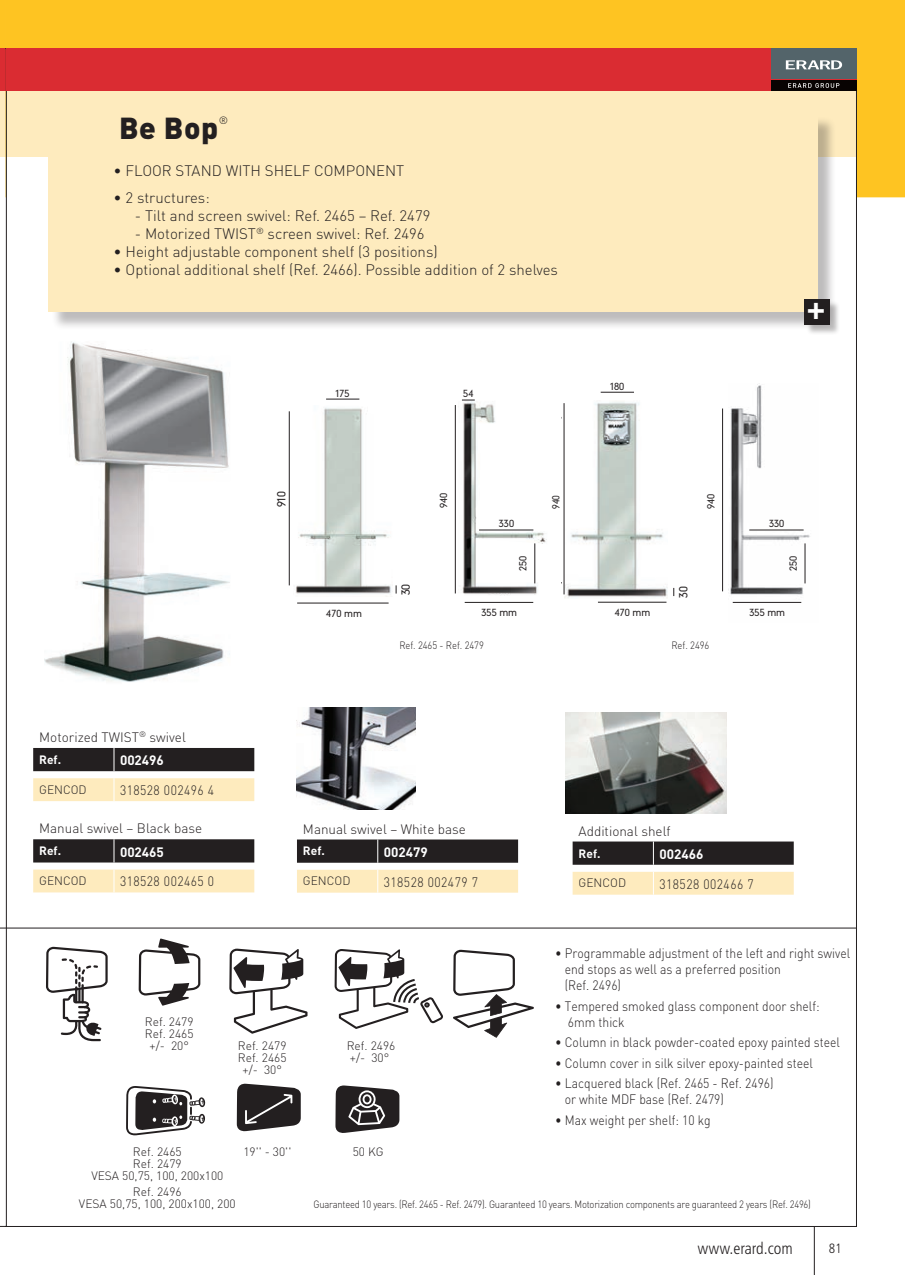
<style>
.page{position:relative;width:905px;height:1275px;background:#fff}
.page>*{position:absolute;margin:0;border:0;box-sizing:border-box;transform-origin:0 0}
.t1{font:900 30px "DIN";color:#231f20}
.t2{font:27px "Humanist 777 BT Extra Black B";color:#fff}
.t3{font:16.5px "Humanist 777 BT Light Condensed B";color:#231f20}
.t4{font:16.5px "DIN";color:#231f20}
.t5{font:300 15px "DIN";color:#231f20}
.t6{font:300 13.5px/16.2px "DIN";color:#231f20;scale:.9 1}
.t7{font:300 13.5px "DIN";color:#231f20}
.t8{font:300 13.5px "DIN";letter-spacing:.04em;color:#231f20;scale:.9 1}
.t9{font:700 13.5px "DIN";color:#fff}
.t10{font:13.5px "Humanist 777 BT Light Condensed B";color:#231f20}
.t11{font:300 12px/12px "DIN";color:#231f20;text-align:center}
.t12{font:700 12px "DIN";color:#fff}
.t13{font:300 11.25px "DIN Neuzeit Grotesk";letter-spacing:-.005em;color:#231f20}
.t14{font:300 10.5px "DIN";letter-spacing:-.025em;color:#231f20;scale:.9 1}
.t15{font:300 10.5px "DIN";letter-spacing:-.005em;color:#231f20;scale:.9 1}
.t16{font:300 10.5px "DIN";letter-spacing:-.025em;color:#231f20}
.t17{font:300 9.75px "DIN Neuzeit Grotesk";color:#231f20}
.t18{font:300 9.75px "DIN Neuzeit Grotesk";color:#231f20;scale:.9 1}
</style>
<div class="page">
<hr style="left:465px;top:602px;width:68px;height:1px;background:#231f20">
<hr style="left:598px;top:602px;width:68px;height:1px;background:#231f20">
<img style="left:462px;top:401px;width:85px;height:194px">
<hr style="left:455px;top:405px;width:1px;height:188px;background:#231f20">
<hr style="left:722px;top:408px;width:1px;height:183px;background:#231f20">
<hr style="left:534px;top:543px;width:1px;height:40px;background:#231f20">
<hr style="left:479px;top:529px;width:54px;height:1px;background:#231f20">
<svg style="left:462px;top:400px;width:13px;height:1px"></svg>
<img style="left:296px;top:408px;width:95px;height:189px">
<hr style="left:297px;top:603px;width:92px;height:1px;background:#231f20">
<hr style="left:326px;top:399px;width:33px;height:1px;background:#231f20">
<hr style="left:601px;top:392px;width:33px;height:1px;background:#231f20">
<hr style="left:289px;top:411px;width:1px;height:174px;background:#231f20">
<img style="left:45px;top:341px;width:185px;height:341px">
<img style="left:564px;top:401px;width:104px;height:197px">
<hr style="left:571px;top:609px;width:94px;height:1px;background:#231f20">
<hr style="left:564px;top:403px;width:1px;height:191px;background:#231f20">
<img style="left:728px;top:384px;width:82px;height:219px">
<img style="left:297px;top:708px;width:119px;height:102px">
<img style="left:565px;top:713px;width:161px;height:100px">
<hr style="left:6px;top:928px;width:850px;height:1px;background:#231f20">
<div style="left:51px;top:117px;width:786px;height:214px;background:#231f20;opacity:.3"></div>
<div style="left:49px;top:114px;width:769px;height:198px;background:#feebbe"></div>
<div style="left:806px;top:300px;width:34px;height:36px;background:#231f20;opacity:.3"></div>
<div style="left:804px;top:299px;width:26px;height:26px;background:#231f20"></div>
<hr style="left:804px;top:543px;width:1px;height:40px;background:#231f20">
<hr style="left:749px;top:529px;width:55px;height:1px;background:#231f20">
<hr style="left:733px;top:602px;width:68px;height:1px;background:#231f20">
<svg style="left:7px;top:0;width:898px;height:197px;fill:#feebbe"></svg>
<hr style="left:814px;top:1226px;width:1px;height:49px;background:#231f20">
<div style="left:6px;top:48px;width:851px;height:43px;background:#da2c32"></div>
<div style="left:772px;top:48px;width:85px;height:31px;background:#53646a"></div>
<div style="left:772px;top:81px;width:85px;height:10px;background:#080302"></div>
<svg style="left:788px;top:83px;width:51px;height:5px"></svg>
<svg style="left:786px;top:60px;width:56px;height:9px"></svg>
<div style="left:33px;top:748px;width:221px;height:23px;background:#231f20"></div>
<div style="left:33px;top:778px;width:221px;height:23px;background:#feebbe"></div>
<div style="left:33px;top:839px;width:221px;height:23px;background:#231f20"></div>
<div style="left:33px;top:869px;width:221px;height:23px;background:#feebbe"></div>
<svg style="left:297px;top:839px;width:221px;height:24px;background:#2a2728"></svg>
<div style="left:297px;top:870px;width:221px;height:23px;background:#feebbe"></div>
<svg style="left:573px;top:841px;width:221px;height:24px;background:#2b2728"></svg>
<div style="left:573px;top:872px;width:221px;height:23px;background:#feebbe"></div>
<svg style="left:139px;top:938px;width:61px;height:67px"></svg>
<svg style="left:237px;top:1084px;width:64px;height:47px;background:#474445"></svg>
<svg style="left:453px;top:950px;width:81px;height:88px"></svg>
<svg style="left:335px;top:1085px;width:64px;height:48px"></svg>
<svg style="left:46px;top:947px;width:62px;height:94px"></svg>
<svg style="left:335px;top:949px;width:108px;height:80px"></svg>
<svg style="left:229px;top:949px;width:78px;height:85px"></svg>
<svg style="left:126px;top:1086px;width:79px;height:49px"></svg>
<svg style="left:0;top:0;width:7px;height:1227px"></svg>
<svg style="left:898px;top:0;width:7px;height:7px"></svg>
<h1 class="t1" style="left:119px;top:108px;width:101px">Be Bop</h1>
<p class="t16" style="left:219px;top:114px;width:11px">®</p>
<p class="t5" style="left:114px;top:162px;width:292px">• FLOOR STAN D WITH SH ELF COMPON ENT</p>
<p class="t5" style="left:114px;top:188px;width:98px">• 2 structures:</p>
<p class="t5" style="left:135px;top:206px;width:297px">- Tilt and screen swivel: Ref. 2465 – Ref. 2479</p>
<p class="t5" style="left:135px;top:224px;width:291px">- Motorized TWIST<sup>®</sup> screen swivel: Ref. 2496</p>
<p class="t5" style="left:114px;top:242px;width:326px">• Height adjustable component shelf (3 positions)</p>
<p class="t5" style="left:114px;top:260px;width:446px">• Optional additional shelf (Ref. 2466). Possible addition of 2 shelves</p>
<p class="t17" style="left:335px;top:387px;width:16px">175</p>
<p class="t17" style="left:463px;top:387px;width:12px">54</p>
<p class="t17" style="left:610px;top:380px;width:16px">180</p>
<h2 class="t2" style="left:805px;top:293px;width:24px">+</h2>
<p class="t7" style="left:39px;top:729px;width:148px">Motorized TWIST<sup>®</sup> swivel</p>
<p class="t12" style="left:39px;top:752px;width:23px">Ref.</p>
<p class="t9" style="left:120px;top:751px;width:45px">002496</p>
<p class="t11" style="left:39px;top:783px;width:49px">GENCOD</p>
<p class="t8" style="left:120px;top:782px;width:106px">318528 002496 4</p>
<p class="t7" style="left:39px;top:820px;width:165px">Manual swivel – Black base</p>
<p class="t12" style="left:39px;top:843px;width:23px">Ref.</p>
<p class="t9" style="left:120px;top:843px;width:45px">002465</p>
<p class="t11" style="left:39px;top:875px;width:49px">GENCOD</p>
<p class="t8" style="left:120px;top:873px;width:106px">318528 002465 0</p>
<p class="t13" style="left:275px;top:507px;width:18px;rotate:-90deg">910</p>
<p class="t17" style="left:326px;top:607px;width:37px">470 mm</p>
<p class="t17" style="left:438px;top:508px;width:17px;rotate:-90deg">940</p>
<p class="t17" style="left:705px;top:509px;width:17px;rotate:-90deg">940</p>
<p class="t18" style="left:550px;top:509px;width:17px;rotate:-90deg">940</p>
<p class="t17" style="left:499px;top:517px;width:17px">330</p>
<p class="t17" style="left:517px;top:571px;width:17px;rotate:-90deg">250</p>
<p class="t4" style="left:674px;top:600px;width:19px;rotate:-90deg">30</p>
<p class="t13" style="left:399px;top:595px;width:13px;rotate:-90deg">30</p>
<p class="t13" style="left:676px;top:598px;width:13px;rotate:-90deg">30</p>
<p class="t17" style="left:481px;top:607px;width:37px">355 mm</p>
<p class="t17" style="left:615px;top:606px;width:37px">470 mm</p>
<p class="t4" style="left:603px;top:610px;width:27px">470</p>
<p class="t15" style="left:399px;top:639px;width:96px">Ref. 2465 - Ref. 2479</p>
<p class="t14" style="left:671px;top:639px;width:44px">Ref. 2496</p>
<p class="t17" style="left:769px;top:517px;width:17px">330</p>
<p class="t17" style="left:787px;top:571px;width:17px;rotate:-90deg">250</p>
<p class="t17" style="left:749px;top:607px;width:37px">355 mm</p>
<p class="t7" style="left:303px;top:820px;width:164px">Manual swivel – White base</p>
<p class="t12" style="left:303px;top:843px;width:23px">Ref.</p>
<p class="t9" style="left:384px;top:843px;width:45px">002479</p>
<p class="t11" style="left:303px;top:875px;width:49px">GENCOD</p>
<p class="t8" style="left:384px;top:873px;width:106px">318528 002479 7</p>
<p class="t7" style="left:579px;top:822px;width:94px">Additional shelf</p>
<p class="t12" style="left:579px;top:845px;width:23px">Ref.</p>
<p class="t9" style="left:659px;top:845px;width:45px">002466</p>
<p class="t11" style="left:579px;top:877px;width:49px">GENCOD</p>
<p class="t8" style="left:659px;top:875px;width:106px">318528 002466 7</p>
<p class="t11" style="left:145px;top:1015px;width:50px">Ref. 2479<br>Ref. 2465 +/- 20°</p>
<p class="t11" style="left:238px;top:1039px;width:50px">Ref. 2479<br>Ref. 2465 +/- 30°</p>
<p class="t11" style="left:347px;top:1039px;width:50px;text-align:left">Ref. 2496 +/- 30°</p>
<p class="t6" style="left:565px;top:945px;width:319px;text-indent:-10px">• Programmable adjustment of the left and right swivel end stops as well as a preferred position<br>(Ref. 2496)</p>
<p class="t6" style="left:568px;top:997px;width:281px;text-indent:-13px">• Tempered smoked glass component door shelf:<br>6mm thick</p>
<p class="t6" style="left:555px;top:1034px;width:318px">• Column in black powder-coated epoxy painted steel</p>
<p class="t6" style="left:555px;top:1054px;width:288px">• Column cover in silk silver epoxy-painted steel</p>
<p class="t6" style="left:565px;top:1075px;width:234px;text-indent:-10px">• Lacquered black (Ref. 2465 - Ref. 2496) or white MDF base (Ref. 2479)</p>
<p class="t6" style="left:555px;top:1112px;width:174px">• Max weight per shelf: 10 kg</p>
<p class="t11" style="left:91px;top:1145px;width:134px">Ref. 2465<br>Ref. 2479<br>VESA 50,75, 100, 200x100</p>
<p class="t11" style="left:79px;top:1186px;width:158px">Ref. 2496<br>VESA 50,75, 100, 200x100, 200</p>
<p class="t11" style="left:243px;top:1145px;width:50px">19'' - 30''</p>
<p class="t11" style="left:353px;top:1145px;width:32px">50 KG</p>
<p class="t14" style="left:314px;top:1198px;width:554px">Guaranteed 10 years. (Ref. 2465 - Ref. 2479). Guaranteed 10 years. Motorization components are guaranteed 2 years (Ref. 2496)</p>
<p class="t3" style="left:697px;top:1238px;width:97px">www.erard.com</p>
<p class="t10" style="left:829px;top:1240px;width:14px">81</p>
</div>
